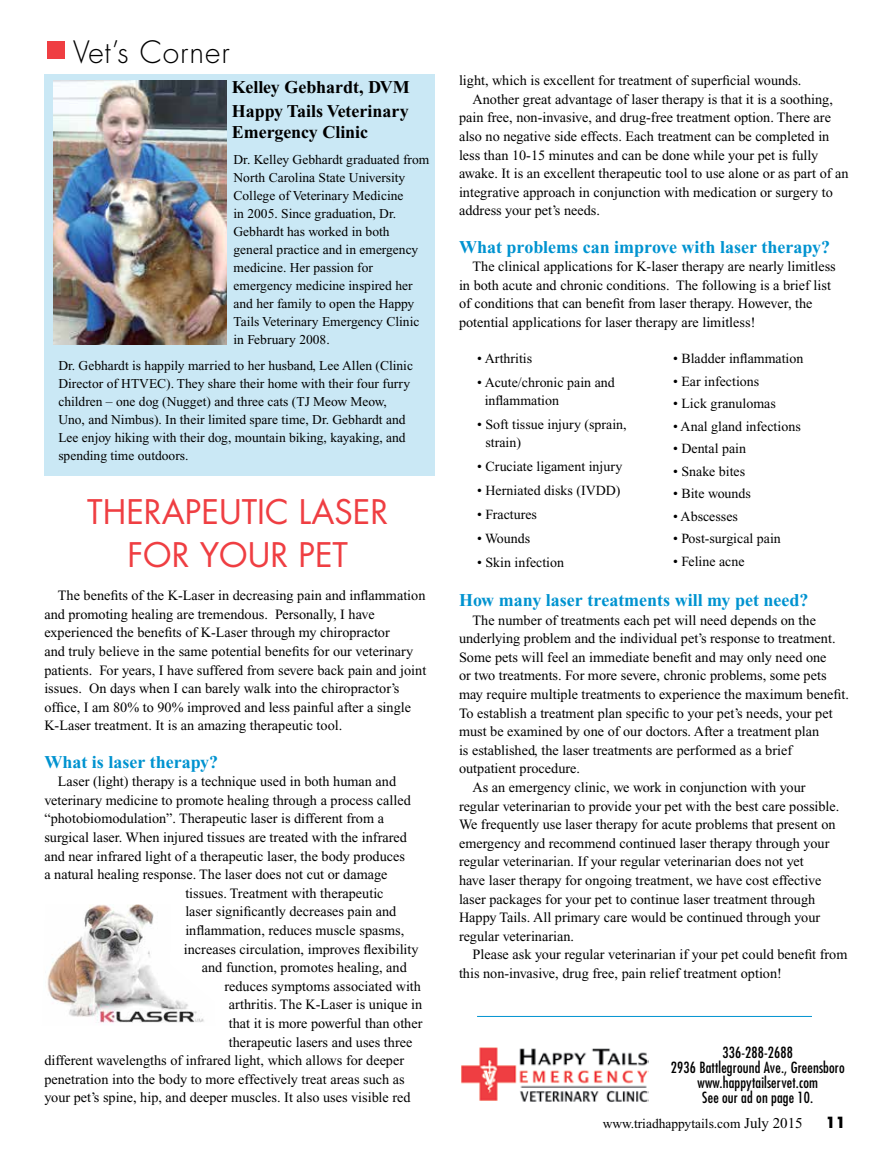
<style>
.page{position:relative;width:891px;height:1161px;background:#fff}
.page>*{position:absolute;margin:0;border:0;box-sizing:border-box;transform-origin:0 0}
.t1{font:33px/43.5px "Futura";color:#ef3e42;text-align:center}
.t2{font:300 30px "Futura";letter-spacing:.03em;color:#000}
.t3{font:700 18px "Times New Roman";color:#0093d0}
.t4{font:700 18px/24px "Times New Roman";color:#000}
.t5{font:condensed 15px/15px "Futura";letter-spacing:.01em;color:#000;text-align:center}
.t6{font:700 15px "Futura";color:#000}
.t7{font:14.25px/18.6px "Times New Roman";color:#000}
.t8{font:13.95px/18px "Times New Roman";color:#000}
.t9{font:13.5px/18px "Times New Roman";color:#000}
.s1{font-size:15px}
</style>
<div class="page">
<div style="left:47px;top:41px;width:17px;height:18px;background:#ef3e42"></div>
<hr style="left:477px;top:1016px;width:335px;height:1px;background:#0093d0">
<div style="left:44px;top:74px;width:390px;height:402px;background:#cae8f5"></div>
<img style="left:54px;top:80px;width:173px;height:264px">
<img style="left:47px;top:905px;width:157px;height:118px">
<img style="left:461px;top:1047px;width:188px;height:56px">
<h2 class="t2" style="left:73px;top:33px;width:158px">Vet’s Corner</h2>
<p class="t4" style="left:232px;top:75px;width:179px">Kelley Gebhardt, DVM<br>Happy Tails Veterinary</p>
<p class="t4" style="left:232px;top:120px;width:138px">Emergency Clinic</p>
<p class="t9" style="left:234px;top:151px;width:197px">Dr. Kelley Gebhardt graduated from<br>North Carolina State University<br>College of Veterinary Medicine<br>in 2005. Since graduation, Dr.<br>Gebhardt has worked in both general practice and in emergency medicine. Her passion for emergency medicine inspired her and her family to open the Happy<br>Tails Veterinary Emergency Clinic in February 2008.</p>
<p class="t9" style="left:58px;top:356px;width:356px">Dr. Gebhardt is happily married to her husband, Lee Allen (Clinic Director of HTVEC). They share their home with their four furry children – one dog (Nugget) and three cats (TJ Meow Meow, Uno, and Nimbus). In their limited spare time, Dr. Gebhardt and Lee enjoy hiking with their dog, mountain biking, kayaking, and spending time outdoors.</p>
<h1 class="t1" style="left:87px;top:489px;width:303px">THERAPEUTIC LASER<br>FOR YOUR PET</h1>
<p class="t7" style="left:44px;top:586px;width:384px;text-indent:13px">The benefits of the K-Laser in decreasing pain and inflammation and promoting healing are tremendous. Personally, I have experienced the benefits of K-Laser through my chiropractor<br>and truly believe in the same potential benefits for our veterinary patients. For years, I have suffered from severe back pain and joint issues. On days when I can barely walk into the chiropractor’s office, I am 80% to 90% improved and less painful after a single K-Laser treatment. It is an amazing therapeutic tool.</p>
<p class="t3" style="left:44px;top:752px;width:175px">What is laser therapy?</p>
<p class="t7" style="left:58px;top:772px;width:340px">Laser (light) therapy is a technique used in both human and</p>
<p class="t7" style="left:44px;top:791px;width:368px">veterinary medicine to promote healing through a process called</p>
<p class="t7" style="left:44px;top:809px;width:341px">“photobiomodulation”. Therapeutic laser is different from a</p>
<p class="t7" style="left:44px;top:828px;width:364px">surgical laser. When injured tissues are treated with the infrared</p>
<p class="t7" style="left:44px;top:847px;width:362px">and near infrared light of a therapeutic laser, the body produces</p>
<p class="t7" style="left:44px;top:865px;width:345px">a natural healing response. The laser does not cut or damage</p>
<p class="t7" style="left:185px;top:884px;width:200px">tissues. Treatment with therapeutic</p>
<p class="t7" style="left:185px;top:902px;width:212px">laser significantly decreases pain and</p>
<p class="t7" style="left:185px;top:921px;width:220px">inflammation, reduces muscle spasms,</p>
<p class="t7" style="left:184px;top:940px;width:236px">increases circulation, improves flexibility</p>
<p class="t7" style="left:202px;top:958px;width:207px">and function, promotes healing, and</p>
<p class="t7" style="left:224px;top:977px;width:198px">reduces symptoms associated with</p>
<p class="t7" style="left:229px;top:995px;width:195px">arthritis. The K-Laser is unique in</p>
<p class="t7" style="left:229px;top:1014px;width:195px">that it is more powerful than other</p>
<p class="t7" style="left:229px;top:1033px;width:185px">therapeutic lasers and uses three</p>
<p class="t7" style="left:44px;top:1051px;width:361px">different wavelengths of infrared light, which allows for deeper</p>
<p class="t7" style="left:44px;top:1070px;width:362px">penetration into the body to more effectively treat areas such as</p>
<p class="t7" style="left:44px;top:1088px;width:368px">your pet’s spine, hip, and deeper muscles. It also uses visible red</p>
<p class="t7" style="left:459px;top:71px;width:344px">light, which is excellent for treatment of superficial wounds.</p>
<p class="t7" style="left:473px;top:90px;width:362px">Another great advantage of laser therapy is that it is a soothing,</p>
<p class="t7" style="left:459px;top:108px;width:374px">pain free, non-invasive, and drug-free treatment option. There are</p>
<p class="t7" style="left:459px;top:127px;width:372px">also no negative side effects. Each treatment can be completed in</p>
<p class="t7" style="left:459px;top:146px;width:361px">less than 10-15 minutes and can be done while your pet is fully</p>
<p class="t7" style="left:459px;top:164px;width:391px">awake. It is an excellent therapeutic tool to use alone or as part of an</p>
<p class="t7" style="left:459px;top:183px;width:375px">integrative approach in conjunction with medication or surgery to</p>
<p class="t7" style="left:459px;top:201px;width:142px">address your pet’s needs.</p>
<p class="t3" style="left:459px;top:237px;width:373px">What problems can improve with laser therapy?</p>
<p class="t7" style="left:459px;top:257px;width:378px;text-indent:13px">The clinical applications for K-laser therapy are nearly limitless in both acute and chronic conditions. The following is a brief list of conditions that can benefit from laser therapy. However, the potential applications for laser therapy are limitless!</p>
<p class="t8" style="left:477px;top:350px;width:57px">• Arthritis</p>
<p class="t8" style="left:485px;top:374px;width:132px;text-indent:-8px">• Acute/chronic pain and inflammation</p>
<p class="t8" style="left:485px;top:415px;width:143px;text-indent:-8px">• Soft tissue injury (sprain, strain)</p>
<p class="t8" style="left:477px;top:457px;width:147px">• Cruciate ligament injury</p>
<p class="t8" style="left:477px;top:481px;width:145px">• Herniated disks (IVDD)</p>
<p class="t8" style="left:477px;top:505px;width:62px">• Fractures</p>
<p class="t8" style="left:477px;top:529px;width:55px">• Wounds</p>
<p class="t8" style="left:477px;top:553px;width:89px">• Skin infection</p>
<p class="t8" style="left:673px;top:349px;width:132px">• Bladder inflammation</p>
<p class="t8" style="left:673px;top:372px;width:88px">• Ear infections</p>
<p class="t8" style="left:673px;top:394px;width:104px">• Lick granulomas</p>
<p class="t8" style="left:673px;top:417px;width:129px">• Anal gland infections</p>
<p class="t8" style="left:673px;top:439px;width:75px">• Dental pain</p>
<p class="t8" style="left:673px;top:462px;width:74px">• Snake bites</p>
<p class="t8" style="left:673px;top:484px;width:79px">• Bite wounds</p>
<p class="t8" style="left:673px;top:507px;width:66px">• Abscesses</p>
<p class="t8" style="left:673px;top:529px;width:109px">• Post-surgical pain</p>
<p class="t8" style="left:673px;top:552px;width:73px">• Feline acne</p>
<p class="t3" style="left:459px;top:590px;width:351px">How many laser treatments will my pet need?</p>
<p class="t7" style="left:473px;top:611px;width:345px">The number of treatments each pet will need depends on the</p>
<p class="t7" style="left:459px;top:629px;width:378px">underlying problem and the individual pet’s response to treatment.</p>
<p class="t7" style="left:459px;top:648px;width:369px">Some pets will feel an immediate benefit and may only need one</p>
<p class="t7" style="left:459px;top:666px;width:369px">or two treatments. For more severe, chronic problems, some pets</p>
<p class="t7" style="left:459px;top:685px;width:391px">may require multiple treatments to experience the maximum benefit.</p>
<p class="t7" style="left:459px;top:704px;width:375px">To establish a treatment plan specific to your pet’s needs, your pet</p>
<p class="t7" style="left:459px;top:722px;width:362px">must be examined by one of our doctors. After a treatment plan</p>
<p class="t7" style="left:459px;top:741px;width:335px">is established, the laser treatments are performed as a brief</p>
<p class="t7" style="left:459px;top:759px;width:123px">outpatient procedure.</p>
<p class="t7" style="left:473px;top:778px;width:335px">As an emergency clinic, we work in conjunction with your</p>
<p class="t7" style="left:459px;top:797px;width:382px">regular veterinarian to provide your pet with the best care possible.</p>
<p class="t7" style="left:459px;top:815px;width:378px">We frequently use laser therapy for acute problems that present on</p>
<p class="t7" style="left:459px;top:834px;width:372px">emergency and recommend continued laser therapy through your</p>
<p class="t7" style="left:459px;top:852px;width:346px">regular veterinarian. If your regular veterinarian does not yet</p>
<p class="t7" style="left:459px;top:871px;width:364px">have laser therapy for ongoing treatment, we have cost effective</p>
<p class="t7" style="left:459px;top:890px;width:358px">laser packages for your pet to continue laser treatment through</p>
<p class="t7" style="left:459px;top:908px;width:363px">Happy Tails. All primary care would be continued through your</p>
<p class="t7" style="left:459px;top:927px;width:117px">regular veterinarian.</p>
<p class="t7" style="left:473px;top:945px;width:376px">Please ask your regular veterinarian if your pet could benefit from</p>
<p class="t7" style="left:459px;top:964px;width:324px">this non-invasive, drug free, pain relief treatment option!</p>
<p class="t5" style="left:671px;top:1044px;width:175px">336-288-2688<br>2936 Battleground Ave., Greensboro www.happytailservet.com<br>See our ad on page 10.</p>
<p class="t9" style="left:603px;top:1114px;width:201px">www.triadhappytails.com <span class="s1">July 2015</span></p>
<p class="t6" style="left:825px;top:1112px;width:22px">11</p>
</div>
